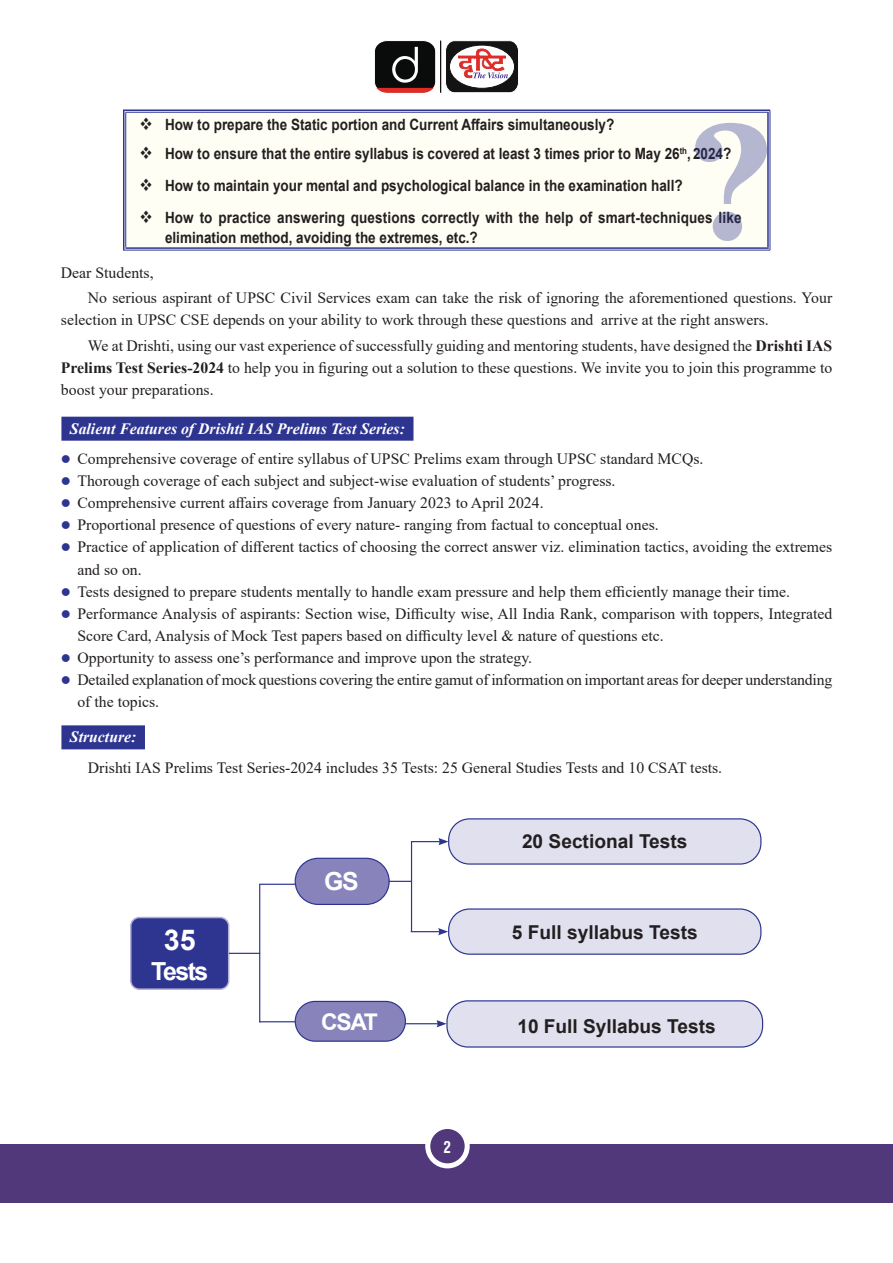
<style>
.page{position:relative;width:893px;height:1263px;background:#fff}
.page>*{position:absolute;margin:0;border:0;box-sizing:border-box;transform-origin:0 0}
.t1{font:700 28.65px "Arial";color:#fff}
.t2{font:700 24.9px "Arial";letter-spacing:-.06em;color:#fff}
.t3{font:700 22.95px "Arial";color:#fff}
.t4{font:700 19.2px "Arial";color:#231f20}
.Indent__1__2__3{font:15.75px/22px "Times New Roman";color:#231f20}
.sub_head{font:italic 700 15.75px "Times New Roman";color:#fff}
.t5{font:700 condensed 15.75px "Swiss 721 BT";color:#fff;scale:.95 1}
.Indent__1__2__3-2{font:700 15.6px/20.2px "Arial";color:#231f20;scale:.87 1}
.s1{font-weight:700}
</style>
<div class="page">
<div style="left:0;top:1144px;width:893px;height:58px;background:#51387a"></div>
<div style="left:425px;top:1124px;width:45px;height:44px;background:#fff;border-radius:50%"></div>
<div style="left:430px;top:1129px;width:35px;height:34px;background:#51387a;border-radius:50%"></div>
<svg style="left:374px;top:40px;width:62px;height:53px;background:#433736"></svg>
<svg style="left:445px;top:41px;width:74px;height:52px"></svg>
<hr style="left:440px;top:41px;width:1px;height:52px;background:#040503">
<div style="left:61px;top:417px;width:352px;height:24px;background:#2d3590"></div>
<div style="left:61px;top:725px;width:84px;height:24px;background:#2d3590"></div>
<div style="left:124px;top:111px;width:645px;height:138px;background:#fffef4"></div>
<hr style="left:123px;top:109px;width:647px;height:3px;background:#fff">
<hr style="left:123px;top:112px;width:3px;height:135px;background:#fff">
<hr style="left:123px;top:247px;width:647px;height:3px;background:#fff">
<hr style="left:123px;top:109px;width:647px;height:2px;background:#2d3590">
<hr style="left:125px;top:112px;width:644px;height:1px;background:#2d3590">
<hr style="left:123px;top:111px;width:1px;height:139px;background:#2d3590">
<hr style="left:125px;top:112px;width:1px;height:135px;background:#2d3590">
<hr style="left:767px;top:112px;width:2px;height:135px;background:#2d3590">
<hr style="left:770px;top:111px;width:1px;height:139px;background:#2d3590">
<hr style="left:125px;top:247px;width:644px;height:2px;background:#2d3590">
<hr style="left:123px;top:250px;width:647px;height:1px;background:#2d3590">
<hr style="left:404px;top:1023px;width:35px;height:1px;background:#2d3590">
<svg style="left:436px;top:1020px;width:10px;height:7px"></svg>
<hr style="left:411px;top:841px;width:30px;height:1px;background:#2d3590">
<svg style="left:438px;top:838px;width:10px;height:7px"></svg>
<hr style="left:259px;top:884px;width:38px;height:1px;background:#2d3590">
<hr style="left:259px;top:1021px;width:38px;height:1px;background:#2d3590">
<div style="left:449px;top:909px;width:312px;height:45px;background:#e1e0ef;border-radius:21px"></div>
<div style="left:448px;top:908px;width:313px;height:47px;border:1px solid #2d3590;border-radius:21px"></div>
<div style="left:131px;top:917px;width:98px;height:72px;background:#2d3590;border-radius:9px"></div>
<div style="left:130px;top:917px;width:99px;height:73px;border:2px solid #b3afd4;border-radius:9px"></div>
<div style="left:449px;top:819px;width:312px;height:45px;background:#e1e0ef;border-radius:21px"></div>
<div style="left:448px;top:818px;width:313px;height:47px;border:1px solid #2d3590;border-radius:21px"></div>
<div style="left:447px;top:1001px;width:316px;height:46px;background:#e1e0ef;border-radius:21px"></div>
<div style="left:446px;top:1000px;width:317px;height:47px;border:1px solid #2d3590;border-radius:21px"></div>
<div style="left:295px;top:858px;width:94px;height:46px;background:#8883bb;border-radius:23px"></div>
<div style="left:295px;top:858px;width:95px;height:47px;border:1px solid #2d3590;border-radius:23px"></div>
<div style="left:295px;top:1001px;width:110px;height:40px;background:#8883bb;border-radius:20px"></div>
<div style="left:295px;top:1001px;width:111px;height:41px;border:1px solid #2d3590;border-radius:20px"></div>
<svg style="left:389px;top:881px;width:22px;height:1px"></svg>
<hr style="left:411px;top:841px;width:1px;height:90px;background:#2d3590">
<hr style="left:259px;top:884px;width:1px;height:138px;background:#2d3590">
<svg style="left:411px;top:928px;width:37px;height:7px"></svg>
<hr style="left:229px;top:953px;width:31px;height:1px;background:#2d3590">
<svg style="left:695px;top:123px;width:72px;height:118px"></svg>
<p class="Indent__1__2__3-2" style="left:140px;top:115px;width:547px">❖ How to prepare the Static portion and Current Affairs simultaneously?</p>
<p class="Indent__1__2__3-2" style="left:140px;top:144px;width:682px">❖ How to ensure that the entire syllabus is covered at least 3 times prior to May 26<sup>th</sup>, 2024?</p>
<p class="Indent__1__2__3-2" style="left:140px;top:176px;width:626px">❖ How to maintain your mental and psychological balance in the examination hall?</p>
<p class="Indent__1__2__3-2" style="left:165px;top:207px;width:664px;text-indent:-25px">❖ How to practice answering questions correctly with the help of smart-techniques like elimination method, avoiding the extremes, etc.?</p>
<p class="Indent__1__2__3" style="left:61px;top:261px;width:94px">Dear Students,</p>
<p class="Indent__1__2__3" style="left:61px;top:287px;width:773px;text-indent:27px">No serious aspirant of UPSC Civil Services exam can take the risk of ignoring the aforementioned questions. Your selection in UPSC CSE depends on your ability to work through these questions and arrive at the right answers.</p>
<p class="Indent__1__2__3" style="left:61px;top:334px;width:773px;text-align:justify;text-indent:27px">We at Drishti, using our vast experience of successfully guiding and mentoring students, have designed the <span class="s1">Drishti IAS Prelims Test Series-2024</span> to help you in figuring out a solution to these questions. We invite you to join this programme to boost your preparations.</p>
<p class="sub_head" style="left:70px;top:417px;width:337px">Salient Features of Drishti IAS Prelims Test Series:</p>
<p class="Indent__1__2__3" style="left:77px;top:447px;width:628px">Comprehensive coverage of entire syllabus of UPSC Prelims exam through UPSC standard MCQs.</p>
<p class="Indent__1__2__3" style="left:77px;top:469px;width:540px">Thorough coverage of each subject and subject-wise evaluation of students’ progress.</p>
<p class="Indent__1__2__3" style="left:77px;top:491px;width:468px">Comprehensive current affairs coverage from January 2023 to April 2024.</p>
<p class="Indent__1__2__3" style="left:77px;top:514px;width:583px">Proportional presence of questions of every nature- ranging from factual to conceptual ones.</p>
<p class="Indent__1__2__3" style="left:77px;top:536px;width:756px">Practice of application of different tactics of choosing the correct answer viz. elimination tactics, avoiding the extremes and so on.</p>
<p class="Indent__1__2__3" style="left:77px;top:580px;width:714px">Tests designed to prepare students mentally to handle exam pressure and help them efficiently manage their time.</p>
<p class="Indent__1__2__3" style="left:77px;top:602px;width:756px">Performance Analysis of aspirants: Section wise, Difficulty wise, All India Rank, comparison with toppers, Integrated<br>Score Card, Analysis of Mock Test papers based on difficulty level &amp; nature of questions etc.</p>
<p class="Indent__1__2__3" style="left:77px;top:646px;width:456px">Opportunity to assess one’s performance and improve upon the strategy.</p>
<p class="Indent__1__2__3" style="left:77px;top:668px;width:756px">Detailed explanation of mock questions covering the entire gamut of information on important areas for deeper understanding of the topics.</p>
<p class="sub_head" style="left:70px;top:726px;width:68px">Structure:</p>
<p class="Indent__1__2__3" style="left:88px;top:756px;width:636px">Drishti IAS Prelims Test Series-2024 includes 35 Tests: 25 General Studies Tests and 10 CSAT tests.</p>
<p class="t1" style="left:164px;top:920px;width:33px">35</p>
<p class="t2" style="left:151px;top:954px;width:59px">Tests</p>
<p class="t2" style="left:324px;top:863px;width:36px">GS</p>
<p class="t3" style="left:321px;top:1006px;width:58px">CSAT</p>
<p class="t5" style="left:444px;top:1138px;width:9px">2</p>
<p class="t4" style="left:522px;top:828px;width:167px">20 Sectional Tests</p>
<p class="t4" style="left:512px;top:918px;width:187px">5 Full syllabus Tests</p>
<p class="t4" style="left:517px;top:1013px;width:200px">10 Full Syllabus Tests</p>
</div>
